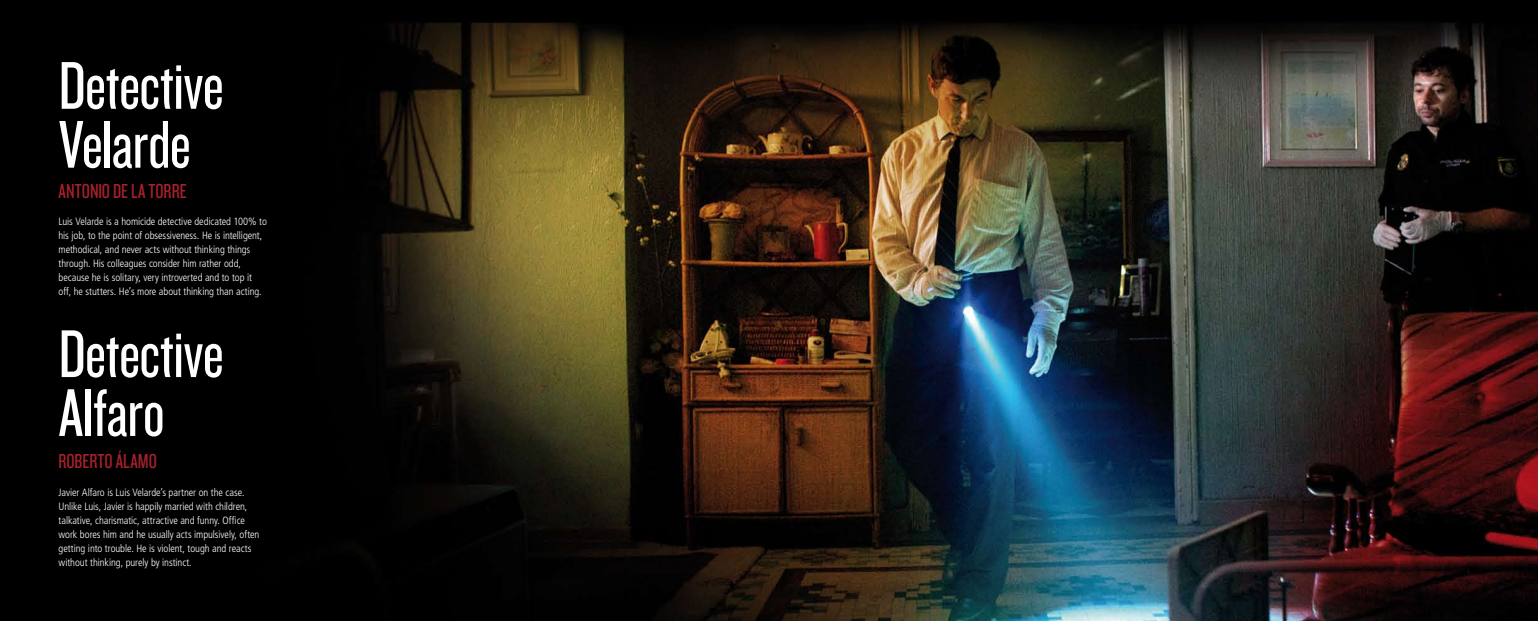
<style>
.page{position:relative;width:1538px;height:621px;background:#fff}
.page>*{position:absolute;margin:0;border:0;box-sizing:border-box;transform-origin:0 0}
.t1{font:70px/58.8px "Knockout HTF28 Junior Featherwt";letter-spacing:-.01em;color:#fff}
.t2{font:21px "Knockout HTF28 Junior Featherwt";letter-spacing:.005em;color:#a5212c}
.t3{font:300 condensed 10.5px/14px "Frutiger LT Std";letter-spacing:-.005em;color:#fff}
</style>
<div class="page">
<img style="left:0;top:0;width:1538px;height:620px">
<h1 class="t1" style="left:59px;top:58px;width:167px">Detective<br>Velarde</h1>
<h2 class="t2" style="left:59px;top:180px;width:130px">ANTONIO DE LA TORRE</h2>
<p class="t3" style="left:59px;top:214px;width:210px">Luis Velarde is a homicide detective dedicated 100% to his job, to the point of obsessiveness. He is intelligent, methodical, and never acts without thinking things through. His colleagues consider him rather odd, because he is solitary, very introverted and to top it off, he stutters. He’s more about thinking than acting.</p>
<h1 class="t1" style="left:59px;top:325px;width:167px">Detective<br>Alfaro</h1>
<h2 class="t2" style="left:59px;top:450px;width:100px">ROBERTO ÁLAMO</h2>
<p class="t3" style="left:59px;top:485px;width:202px">Javier Alfaro is Luis Velarde’s partner on the case.<br>Unlike Luis, Javier is happily married with children, talkative, charismatic, attractive and funny. Office work bores him and he usually acts impulsively, often getting into trouble. He is violent, tough and reacts without thinking, purely by instinct.</p>
</div>
